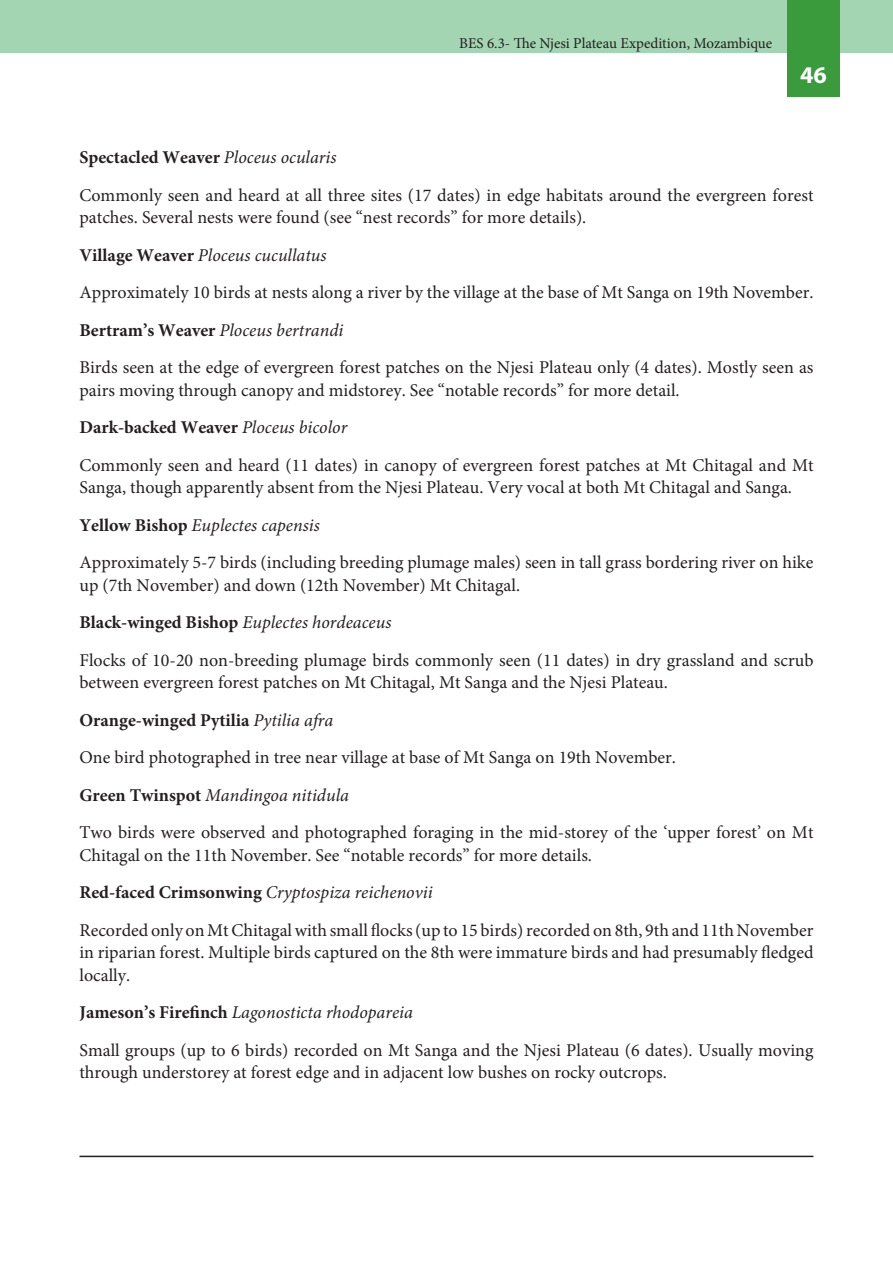
<style>
.page{position:relative;width:893px;height:1263px;background:#fff}
.page>*{position:absolute;margin:0;border:0;box-sizing:border-box;transform-origin:0 0}
.t1{font:700 24px "Myriad Pro";color:#fff}
.t2{font:18px/22.5px "Minion Pro";color:#231f20}
.t3{font:italic 18px "Minion Pro";color:#231f20}
.t4{font:700 18px "Minion Pro";color:#231f20}
.t5{font:15px "Minion Pro";color:#231f20}
.s1{font-weight:400;font-style:italic}
.s2{font-weight:700;font-style:normal}
</style>
<div class="page">
<div style="left:0;top:0;width:893px;height:53px;background:#a3d5b2"></div>
<div style="left:787px;top:0;width:53px;height:97px;background:#399b3c"></div>
<hr style="left:79px;top:1156px;width:734px;height:1px;background:#231f20">
<p class="t5" style="left:459px;top:33px;width:314px">BES 6.3- The Njesi Plateau Expedition, Mozambique</p>
<h1 class="t1" style="left:800px;top:59px;width:28px">46</h1>
<p class="t4" style="left:80px;top:145px;width:258px">Spectacled Weaver <span class="s1">Ploceus ocularis</span></p>
<p class="t2" style="left:80px;top:184px;width:735px">Commonly seen and heard at all three sites (17 dates) in edge habitats around the evergreen forest patches. Several nests were found (see “nest records” for more details).</p>
<p class="t3" style="left:80px;top:243px;width:249px"><span class="s2">Village Weaver</span> Ploceus cucullatus</p>
<p class="t2" style="left:80px;top:281px;width:735px">Approximately 10 birds at nests along a river by the village at the base of Mt Sanga on 19th November.</p>
<p class="t3" style="left:80px;top:318px;width:265px"><span class="s2">Bertram’s Weaver</span> Ploceus bertrandi</p>
<p class="t2" style="left:80px;top:356px;width:735px">Birds seen at the edge of evergreen forest patches on the Njesi Plateau only (4 dates). Mostly seen as pairs moving through canopy and midstorey. See “notable records” for more detail.</p>
<p class="t4" style="left:80px;top:415px;width:269px">Dark-backed Weaver <span class="s1">Ploceus bicolor</span></p>
<p class="t2" style="left:80px;top:454px;width:735px">Commonly seen and heard (11 dates) in canopy of evergreen forest patches at Mt Chitagal and Mt<br>Sanga, though apparently absent from the Njesi Plateau. Very vocal at both Mt Chitagal and Sanga.</p>
<p class="t3" style="left:80px;top:513px;width:242px"><span class="s2">Yellow Bishop</span> Euplectes capensis</p>
<p class="t2" style="left:80px;top:551px;width:735px">Approximately 5-7 birds (including breeding plumage males) seen in tall grass bordering river on hike up (7th November) and down (12th November) Mt Chitagal.</p>
<p class="t3" style="left:80px;top:610px;width:313px"><span class="s2">Black-winged Bishop</span> Euplectes hordeaceus</p>
<p class="t2" style="left:80px;top:649px;width:735px">Flocks of 10-20 non-breeding plumage birds commonly seen (11 dates) in dry grassland and scrub between evergreen forest patches on Mt Chitagal, Mt Sanga and the Njesi Plateau.</p>
<p class="t4" style="left:80px;top:707px;width:255px">Orange-winged Pytilia <span class="s1">Pytilia afra</span></p>
<p class="t2" style="left:80px;top:746px;width:598px">One bird photographed in tree near village at base of Mt Sanga on 19th November.</p>
<p class="t3" style="left:80px;top:783px;width:271px"><span class="s2">Green Twinspot</span> Mandingoa nitidula</p>
<p class="t2" style="left:80px;top:821px;width:735px">Two birds were observed and photographed foraging in the mid-storey of the ‘upper forest’ on Mt<br>Chitagal on the 11th November. See “notable records” for more details.</p>
<p class="t3" style="left:80px;top:880px;width:355px"><span class="s2">Red-faced Crimsonwing</span> Cryptospiza reichenovii</p>
<p class="t2" style="left:80px;top:919px;width:735px;text-align:justify">Recorded only on Mt Chitagal with small flocks (up to 15 birds) recorded on 8th, 9th and 11th November in riparian forest. Multiple birds captured on the 8th were immature birds and had presumably fledged locally.</p>
<p class="t3" style="left:80px;top:1000px;width:335px"><span class="s2">Jameson’s Firefinch</span> Lagonosticta rhodopareia</p>
<p class="t2" style="left:80px;top:1039px;width:736px">Small groups (up to 6 birds) recorded on Mt Sanga and the Njesi Plateau (6 dates). Usually moving through understorey at forest edge and in adjacent low bushes on rocky outcrops.</p>
</div>
